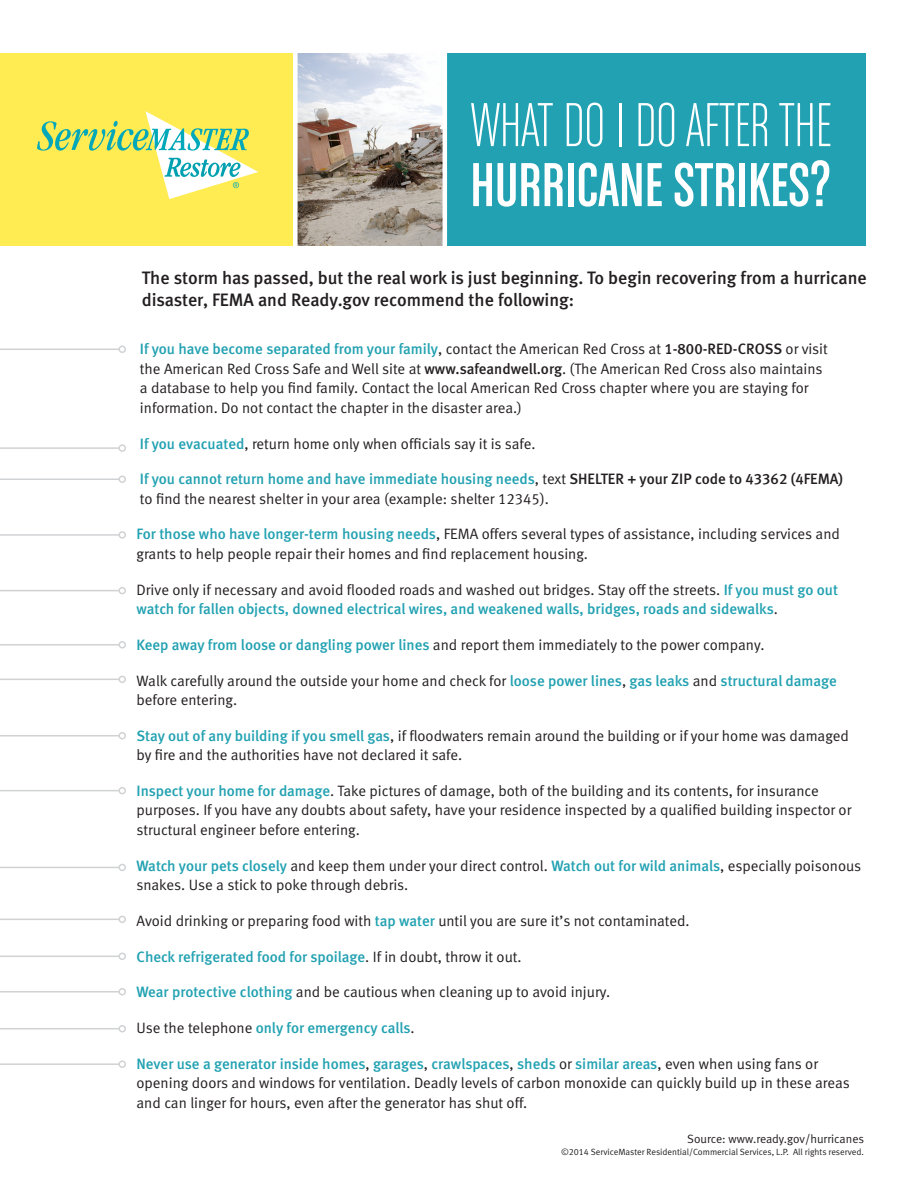
<style>
.page{position:relative;width:918px;height:1188px;background:#fff}
.page>*{position:absolute;margin:0;border:0;box-sizing:border-box;transform-origin:0 0}
.t1{font:66px "Chalet Comprime Milan Eighty";color:#fff}
.t2{font:66px "Chalet Comprime Cologne Eighty";color:#fff}
.t3{font:18px/22.5px "Meta Medium LF";color:#231f20}
.t4{font:15px/19.5px "Meta Normal LF";color:#231f20}
.t5{font:15px "Meta Medium LF";color:#21a1b1}
.t6{font:12px "Meta Normal LF";color:#231f20}
.t7{font:9px "Meta Normal LF";color:#231f20}
.s1{font-family:"Meta Normal LF";color:#231f20}
.s2{color:#231f20}
.s3{font-family:"Meta Medium LF"}
.s4{font-family:"Meta Medium LF";color:#21a1b1}
</style>
<div class="page">
<img style="left:298px;top:54px;width:145px;height:192px">
<div style="left:445px;top:54px;width:421px;height:192px;background:#21a1b1"></div>
<div style="left:0;top:54px;width:293px;height:192px;background:#ffeb52"></div>
<svg style="left:37px;top:111px;width:221px;height:88px"></svg>
<hr style="left:443px;top:40px;width:4px;height:238px;background:#fff">
<hr style="left:0;top:349px;width:119px;height:1px;background:#d1d2d4">
<div style="left:118px;top:346px;width:8px;height:7px;border:2px solid #d1d2d4;border-radius:50%"></div>
<hr style="left:0;top:447px;width:119px;height:2px;background:#d1d2d4">
<div style="left:118px;top:444px;width:8px;height:8px;border:2px solid #d1d2d4;border-radius:50%"></div>
<hr style="left:0;top:479px;width:119px;height:1px;background:#d1d2d4">
<div style="left:118px;top:476px;width:8px;height:7px;border:2px solid #d1d2d4;border-radius:50%"></div>
<hr style="left:0;top:534px;width:119px;height:2px;background:#d1d2d4">
<div style="left:118px;top:531px;width:8px;height:8px;border:2px solid #d1d2d4;border-radius:50%"></div>
<hr style="left:0;top:590px;width:119px;height:1px;background:#d1d2d4">
<div style="left:118px;top:587px;width:8px;height:7px;border:2px solid #d1d2d4;border-radius:50%"></div>
<hr style="left:0;top:644px;width:119px;height:2px;background:#d1d2d4">
<div style="left:118px;top:641px;width:8px;height:8px;border:2px solid #d1d2d4;border-radius:50%"></div>
<hr style="left:0;top:679px;width:119px;height:1px;background:#d1d2d4">
<div style="left:118px;top:676px;width:8px;height:7px;border:2px solid #d1d2d4;border-radius:50%"></div>
<hr style="left:0;top:735px;width:119px;height:1px;background:#d1d2d4">
<div style="left:118px;top:732px;width:8px;height:8px;border:2px solid #d1d2d4;border-radius:50%"></div>
<hr style="left:0;top:790px;width:119px;height:1px;background:#d1d2d4">
<div style="left:118px;top:787px;width:8px;height:7px;border:2px solid #d1d2d4;border-radius:50%"></div>
<hr style="left:0;top:867px;width:119px;height:1px;background:#d1d2d4">
<div style="left:118px;top:864px;width:8px;height:7px;border:2px solid #d1d2d4;border-radius:50%"></div>
<hr style="left:0;top:919px;width:119px;height:1px;background:#d1d2d4">
<div style="left:118px;top:916px;width:8px;height:7px;border:2px solid #d1d2d4;border-radius:50%"></div>
<hr style="left:0;top:956px;width:119px;height:1px;background:#d1d2d4">
<div style="left:118px;top:953px;width:8px;height:7px;border:2px solid #d1d2d4;border-radius:50%"></div>
<hr style="left:0;top:991px;width:119px;height:2px;background:#d1d2d4">
<div style="left:118px;top:988px;width:8px;height:8px;border:2px solid #d1d2d4;border-radius:50%"></div>
<hr style="left:0;top:1028px;width:119px;height:1px;background:#d1d2d4">
<div style="left:118px;top:1025px;width:8px;height:7px;border:2px solid #d1d2d4;border-radius:50%"></div>
<hr style="left:0;top:1063px;width:119px;height:2px;background:#d1d2d4">
<div style="left:118px;top:1060px;width:8px;height:8px;border:2px solid #d1d2d4;border-radius:50%"></div>
<h1 class="t1" style="left:471px;top:89px;width:362px">WHAT DO I DO AFTER THE</h1>
<h1 class="t2" style="left:470px;top:148px;width:362px">HURRICANE STRIKES?</h1>
<p class="t3" style="left:142px;top:266px;width:727px">The storm has passed, but the real work is just beginning. To begin recovering from a hurricane disaster, FEMA and Ready.gov recommend the following:</p>
<p class="t5" style="left:140px;top:340px;width:689px">If you have become separated from your family<span class="s1">, contact the American Red Cross at</span> <span class="s2">1-800-RED-CROSS</span> <span class="s1">or visit</span></p>
<p class="t4" style="left:140px;top:359px;width:684px">the American Red Cross Safe and Well site at <span class="s3">www.safeandwell.org</span>. (The American Red Cross also maintains a database to help you find family. Contact the local American Red Cross chapter where you are staying for information. Do not contact the chapter in the disaster area.)</p>
<p class="t4" style="left:140px;top:433px;width:397px"><span class="s4">If you evacuated</span>, return home only when officials say it is safe.</p>
<p class="t5" style="left:140px;top:470px;width:705px">If you cannot return home and have immediate housing needs<span class="s1">, text</span> <span class="s2">SHELTER + your ZIP code to 43362 (4FEMA)</span></p>
<p class="t4" style="left:140px;top:489px;width:410px">to find the nearest shelter in your area (example: shelter 12345).</p>
<p class="t4" style="left:137px;top:524px;width:705px"><span class="s4">For those who have longer-term housing needs</span>, FEMA offers several types of assistance, including services and grants to help people repair their homes and find replacement housing.</p>
<p class="t4" style="left:137px;top:579px;width:703px">Drive only if necessary and avoid flooded roads and washed out bridges. Stay off the streets. <span class="s4">If you must go out</span></p>
<p class="t5" style="left:137px;top:600px;width:643px">watch for fallen objects, downed electrical wires, and weakened walls, bridges, roads and sidewalks<span class="s1">.</span></p>
<p class="t4" style="left:137px;top:635px;width:629px"><span class="s4">Keep away from loose or dangling power lines</span> and report them immediately to the power company.</p>
<p class="t4" style="left:137px;top:670px;width:702px">Walk carefully around the outside your home and check for <span class="s4">loose power lines</span>, <span class="s4">gas leaks</span> and <span class="s4">structural damage </span>before entering.</p>
<p class="t4" style="left:137px;top:726px;width:714px"><span class="s4">Stay out of any building if you smell gas</span>, if floodwaters remain around the building or if your home was damaged by fire and the authorities have not declared it safe.</p>
<p class="t4" style="left:137px;top:781px;width:716px"><span class="s4">Inspect your home for damage</span>. Take pictures of damage, both of the building and its contents, for insurance purposes. If you have any doubts about safety, have your residence inspected by a qualified building inspector or structural engineer before entering.</p>
<p class="t4" style="left:137px;top:855px;width:726px"><span class="s4">Watch your pets closely</span> and keep them under your direct control. <span class="s4">Watch out for wild animals</span>, especially poisonous snakes. Use a stick to poke through debris.</p>
<p class="t4" style="left:137px;top:911px;width:555px">Avoid drinking or preparing food with <span class="s4">tap water</span> until you are sure it’s not contaminated.</p>
<p class="t5" style="left:137px;top:948px;width:387px">Check refrigerated food for spoilage<span class="s1">. If in doubt, throw it out.</span></p>
<p class="t4" style="left:137px;top:982px;width:475px"><span class="s4">Wear protective clothing</span> and be cautious when cleaning up to avoid injury.</p>
<p class="t5" style="left:137px;top:1019px;width:280px"><span class="s1">Use the telephone</span> only for emergency calls<span class="s1">.</span></p>
<p class="t5" style="left:137px;top:1055px;width:683px">Never use a generator inside homes<span class="s1">,</span> garages<span class="s1">,</span> crawlspaces<span class="s1">,</span> sheds <span class="s1">or</span> similar areas<span class="s1">, even when using fans or</span></p>
<p class="t4" style="left:137px;top:1073px;width:715px">opening doors and windows for ventilation. Deadly levels of carbon monoxide can quickly build up in these areas and can linger for hours, even after the generator has shut off.</p>
<p class="t6" style="left:687px;top:1132px;width:178px">Source: www.ready.gov/hurricanes</p>
<p class="t7" style="left:561px;top:1146px;width:304px">©2014 ServiceMaster Residential/Commercial Services, L.P. All rights reserved.</p>
</div>
